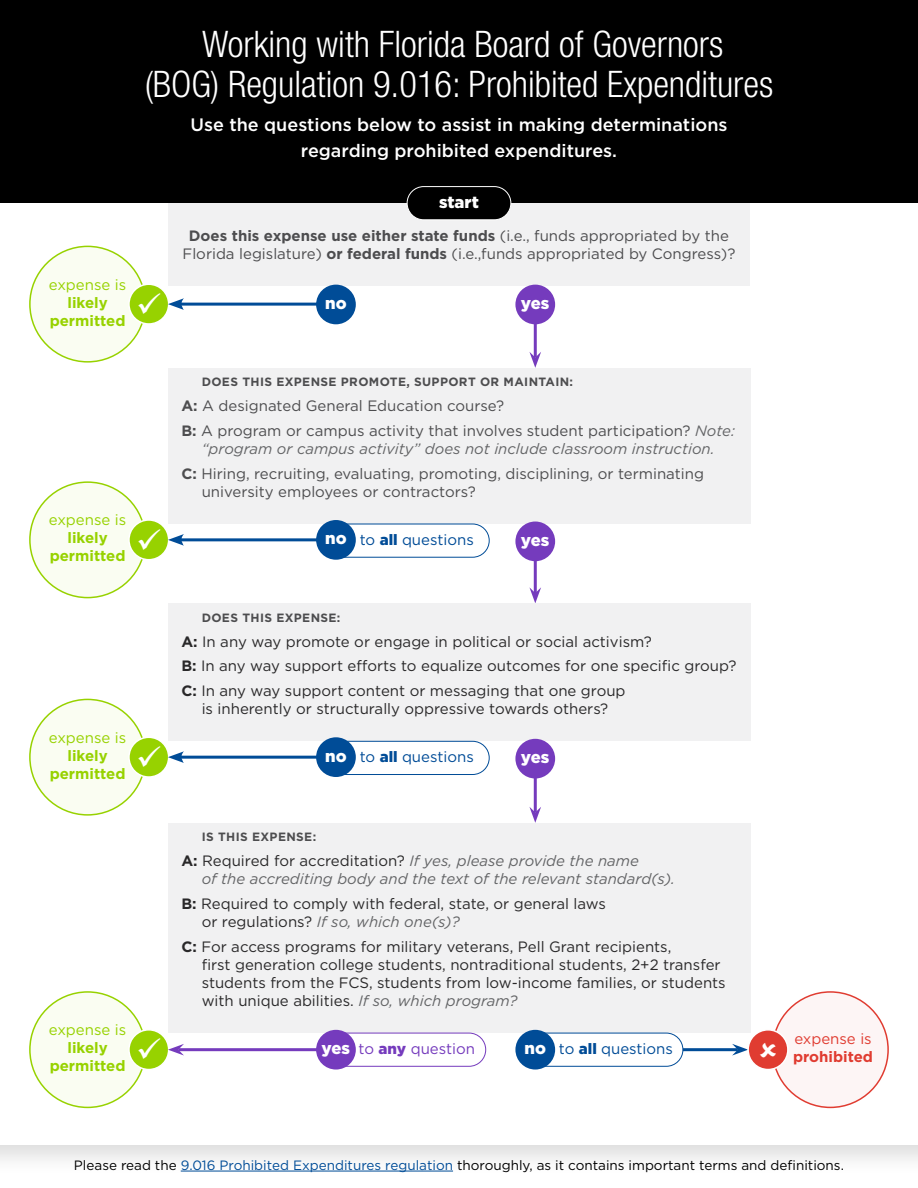
<style>
.page{position:relative;width:918px;height:1188px;background:#fff}
.page>*{position:absolute;margin:0;border:0;box-sizing:border-box;transform-origin:0 0}
.t1{font:300 condensed 36.6px/39.8px "Helvetica Neue LT Std";color:#fff;text-align:center}
.t2{font:500 18px/25.5px "Gotham";color:#fff;text-align:center}
.t3{font:900 16.65px "Gotham";color:#fff}
.t4{font:15px/18px "Gotham";color:#292829}
.t5{font:15px/24.8px "Gotham";color:#4d4d4f}
.t6{font:italic 15px/18px "Gotham";color:#636466}
.t7{font:700 15px/18px "Gotham";color:#97d200}
.t8{font:15px "Gotham";color:#004c97}
.t9{font:15px "Gotham";color:#97d200}
.t10{font:15px "Gotham";color:#753bbd}
.t11{font:700 15px "Gotham";color:#e03c31}
.t12{font:15px "Gotham";color:#e03c31}
.t13{font:13.5px "Gotham";color:#000}
.t14{font:700 12px "Gotham";letter-spacing:.03em;color:#4d4d4f}
.s1{font-weight:700}
.s2{font-style:italic;color:#636466}
.s3{font-weight:900;font-size:16.65px;color:#fff}
.s4{font-weight:900}
.s5{font-weight:700;font-style:normal;color:#292829}
.s6{font-style:normal;color:#292829}
.s7{color:#004c97}
</style>
<div class="page">
<div style="left:0;top:0;width:918px;height:1177px;background:#000;opacity:.15"></div>
<div style="left:0;top:0;width:918px;height:1145px;background:#fff"></div>
<hr style="left:682px;top:1048px;width:56px;height:3px;background:#004c97">
<svg style="left:732px;top:1044px;width:15px;height:12px"></svg>
<div style="left:168px;top:202px;width:582px;height:84px;background:#f1f1f2"></div>
<div style="left:0;top:0;width:918px;height:202px;background:#000"></div>
<hr style="left:181px;top:1171px;width:272px;height:1px;background:#004c97">
<div style="left:30px;top:246px;width:115px;height:116px;background:#fafdf2;border-radius:50%"></div>
<div style="left:129px;top:284px;width:40px;height:40px;background:#97d200;border-radius:50%"></div>
<div style="left:128px;top:284px;width:41px;height:41px;border:2px solid #fff;border-radius:50%"></div>
<hr style="left:534px;top:305px;width:3px;height:52px;background:#753bbd">
<svg style="left:529px;top:352px;width:12px;height:16px"></svg>
<hr style="left:178px;top:303px;width:151px;height:3px;background:#004c97">
<svg style="left:168px;top:298px;width:16px;height:12px"></svg>
<svg style="left:406px;top:186px;width:106px;height:34px"></svg>
<div style="left:316px;top:285px;width:40px;height:39px;background:#004c97;border-radius:50%"></div>
<div style="left:515px;top:285px;width:40px;height:39px;background:#753bbd;border-radius:50%"></div>
<hr style="left:534px;top:545px;width:3px;height:48px;background:#753bbd">
<svg style="left:529px;top:587px;width:12px;height:16px"></svg>
<div style="left:168px;top:368px;width:582px;height:156px;background:#f1f1f2"></div>
<div style="left:515px;top:522px;width:40px;height:39px;background:#753bbd;border-radius:50%"></div>
<div style="left:30px;top:482px;width:115px;height:116px;background:#fafdf2;border-radius:50%"></div>
<div style="left:129px;top:520px;width:40px;height:40px;background:#97d200;border-radius:50%"></div>
<div style="left:128px;top:519px;width:41px;height:41px;border:2px solid #fff;border-radius:50%"></div>
<hr style="left:178px;top:538px;width:144px;height:3px;background:#004c97">
<svg style="left:168px;top:534px;width:16px;height:12px"></svg>
<svg style="left:324px;top:523px;width:166px;height:35px"></svg>
<div style="left:316px;top:520px;width:40px;height:40px;background:#004c97;border-radius:50%"></div>
<hr style="left:534px;top:759px;width:3px;height:53px;background:#753bbd">
<svg style="left:529px;top:807px;width:12px;height:16px"></svg>
<div style="left:168px;top:603px;width:582px;height:138px;background:#f1f1f2"></div>
<div style="left:515px;top:739px;width:40px;height:40px;background:#753bbd;border-radius:50%"></div>
<div style="left:30px;top:699px;width:115px;height:116px;background:#fafdf2;border-radius:50%"></div>
<div style="left:129px;top:737px;width:40px;height:40px;background:#97d200;border-radius:50%"></div>
<div style="left:128px;top:737px;width:41px;height:41px;border:2px solid #fff;border-radius:50%"></div>
<hr style="left:178px;top:756px;width:237px;height:3px;background:#004c97">
<svg style="left:168px;top:751px;width:16px;height:12px"></svg>
<svg style="left:324px;top:741px;width:166px;height:34px"></svg>
<div style="left:316px;top:737px;width:40px;height:40px;background:#004c97;border-radius:50%"></div>
<div style="left:168px;top:823px;width:582px;height:210px;background:#f1f1f2"></div>
<div style="left:30px;top:992px;width:115px;height:115px;background:#fafdf2;border-radius:50%"></div>
<div style="left:129px;top:1030px;width:40px;height:40px;background:#97d200;border-radius:50%"></div>
<div style="left:128px;top:1029px;width:41px;height:41px;border:2px solid #fff;border-radius:50%"></div>
<hr style="left:178px;top:1048px;width:143px;height:3px;background:#753bbd">
<svg style="left:168px;top:1044px;width:16px;height:12px"></svg>
<svg style="left:318px;top:1032px;width:168px;height:35px"></svg>
<div style="left:316px;top:1030px;width:40px;height:40px;background:#753bbd;border-radius:50%"></div>
<svg style="left:523px;top:1032px;width:161px;height:35px"></svg>
<div style="left:515px;top:1030px;width:40px;height:40px;background:#004c97;border-radius:50%"></div>
<div style="left:773px;top:992px;width:115px;height:115px;background:#fdf5f5;border-radius:50%"></div>
<div style="left:748px;top:1030px;width:40px;height:40px;background:#e03c31;border-radius:50%"></div>
<div style="left:747px;top:1029px;width:42px;height:41px;border:2px solid #fff;border-radius:50%"></div>
<h1 class="t1" style="left:145px;top:24px;width:630px">Working with Florida Board of Governors<br>(BOG) Regulation 9.016: Prohibited Expenditures</h1>
<p class="t2" style="left:190px;top:112px;width:539px">Use the questions below to assist in making determinations regarding prohibited expenditures.</p>
<p class="t3" style="left:439px;top:190px;width:41px">start</p>
<p class="t9" style="left:49px;top:275px;width:79px">expense is</p>
<p class="t7" style="left:50px;top:293px;width:113px;text-indent:18px">likely permitted <sup>✓</sup></p>
<p class="t5" style="left:183px;top:227px;width:554px;line-height:18px;text-align:center"><span class="s1">Does this expense use either state funds</span> (i.e., funds appropriated by the<br>Florida legislature) <span class="s1">or federal funds</span> (i.e.,funds appropriated by Congress)?</p>
<p class="t3" style="left:325px;top:292px;width:23px">no</p>
<p class="t3" style="left:521px;top:292px;width:30px">yes</p>
<p class="t14" style="left:202px;top:374px;width:373px">DOES THIS EXPENSE PROMOTE, SUPPORT OR MAINTAIN:</p>
<p class="t5" style="left:181px;top:393px;width:555px"><span class="s1">A:</span> A designated General Education course?<br><span class="s1">B:</span> A program or campus activity that involves student participation? <span class="s2">Note:</span></p>
<p class="t5" style="left:181px;top:436px;width:535px;text-indent:20px"><span class="s2">“program or campus activity” does not include classroom instruction.<br></span><span class="s1">C:</span> Hiring, recruiting, evaluating, promoting, disciplining, or terminating</p>
<p class="t5" style="left:202px;top:479px;width:276px">university employees or contractors?</p>
<p class="t3" style="left:521px;top:528px;width:30px">yes</p>
<p class="t9" style="left:49px;top:510px;width:79px">expense is</p>
<p class="t7" style="left:50px;top:529px;width:113px;text-indent:18px">likely permitted <sup>✓</sup></p>
<p class="t8" style="left:325px;top:530px;width:150px"><span class="s3">no</span>no to <span class="s4">all</span> questions</p>
<p class="t14" style="left:202px;top:610px;width:140px">DOES THIS EXPENSE:</p>
<p class="t4" style="left:181px;top:629px;width:557px;line-height:24.8px"><span class="s1">A:</span> In any way promote or engage in political or social activism?<br><span class="s1">B:</span> In any way support efforts to equalize outcomes for one specific group?<br><span class="s1">C:</span> In any way support content or messaging that one group</p>
<p class="t4" style="left:202px;top:700px;width:408px">is inherently or structurally oppressive towards others?</p>
<p class="t3" style="left:521px;top:746px;width:30px">yes</p>
<p class="t9" style="left:49px;top:728px;width:79px">expense is</p>
<p class="t7" style="left:50px;top:746px;width:113px;text-indent:18px">likely permitted <sup>✓</sup></p>
<p class="t8" style="left:325px;top:747px;width:150px"><span class="s3">no</span>no to <span class="s4">all</span> questions</p>
<p class="t14" style="left:202px;top:829px;width:116px">IS THIS EXPENSE:</p>
<p class="t6" style="left:202px;top:851px;width:475px;text-indent:-20px"><span class="s5">A:</span> <span class="s6">Required for accreditation?</span> If yes, please provide the name<br>of the accrediting body and the text of the relevant standard(s).</p>
<p class="t4" style="left:202px;top:894px;width:406px;text-indent:-20px"><span class="s1">B:</span> Required to comply with federal, state, or general laws or regulations? <span class="s2">If so, which one(s)?</span></p>
<p class="t4" style="left:202px;top:937px;width:526px;text-indent:-20px"><span class="s1">C:</span> For access programs for military veterans, Pell Grant recipients,<br>first generation college students, nontraditional students, 2+2 transfer students from the FCS, students from low-income families, or students with unique abilities. <span class="s2">If so, which program?</span></p>
<p class="t9" style="left:49px;top:1020px;width:79px">expense is</p>
<p class="t7" style="left:50px;top:1039px;width:113px;text-indent:18px">likely permitted <sup>✓</sup></p>
<p class="t3" style="left:322px;top:1037px;width:30px">yes</p>
<p class="t10" style="left:329px;top:1039px;width:148px">Yes to <span class="s4">any</span> question</p>
<p class="t8" style="left:525px;top:1039px;width:150px"><span class="s3">no</span>no to <span class="s4">all</span> questions</p>
<p class="t12" style="left:794px;top:1029px;width:79px">expense is</p>
<p class="t11" style="left:793px;top:1047px;width:81px">prohibited</p>
<p class="t13" style="left:74px;top:1156px;width:772px">Please read the <span class="s7">9.016 Prohibited Expenditures regulation</span> thoroughly, as it contains important terms and definitions.</p>
</div>
